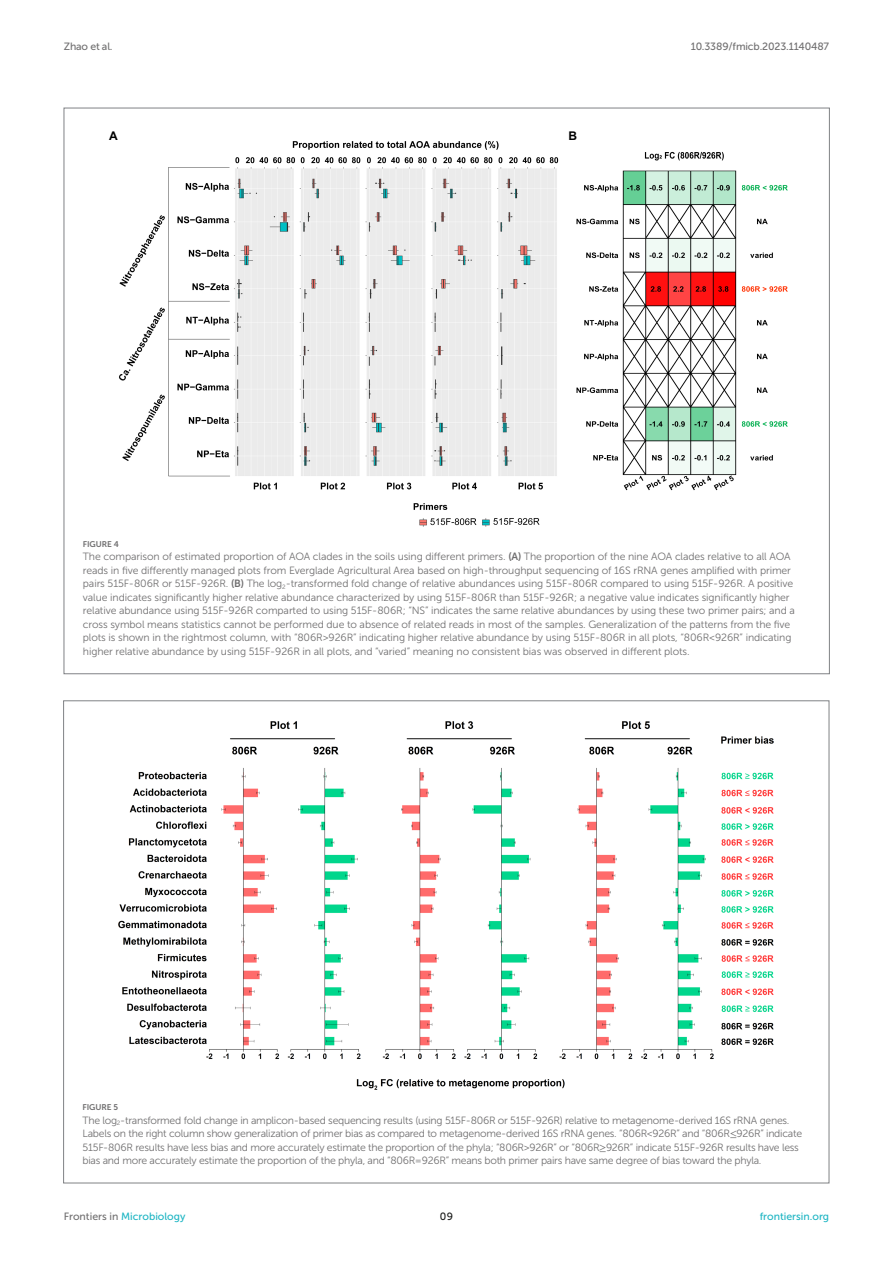
<style>
.page{position:relative;width:893px;height:1263px;background:#fff}
.page>*{position:absolute;margin:0;border:0;box-sizing:border-box;transform-origin:0 0}
.t1{font:700 12px "Arial";color:#000}
.FIG_LEG{font:10.5px/13.5px "Museo Sans 300";letter-spacing:-.01em;color:#706f70}
.t2{font:10.5px "Museo Sans 500";color:#1db5c3}
.t3{font:10.5px "Museo Sans 500";letter-spacing:-.015em;color:#706f70}
.t4{font:10.5px "Museo Sans 500";color:#1b1c1b}
.FIG_HD{font:8.25px "Museo Sans 700";letter-spacing:-.01em;color:#706f70}
.s1{font-family:"Museo Sans 700"}
.s2{font-family:"STIX General"}
.s3{color:#706f70}
</style>
<div class="page">
<img style="left:119px;top:141px;width:669px;height:386px">
<img style="left:118px;top:721px;width:656px;height:369px">
<p class="t3" style="left:64px;top:41px;width:50px">Zhao et al.</p>
<p class="t3" style="left:691px;top:41px;width:140px">10.3389/fmicb.2023.1140487</p>
<p class="t1" style="left:109px;top:127px;width:10px">A</p>
<p class="t1" style="left:568px;top:127px;width:10px">B</p>
<p class="FIG_HD" style="left:83px;top:539px;width:37px">FIGURE 4</p>
<p class="FIG_LEG" style="left:83px;top:550px;width:714px">The comparison of estimated proportion of AOA clades in the soils using different primers. <span class="s1">(A)</span> The proportion of the nine AOA clades relative to all AOA reads in five differently managed plots from Everglade Agricultural Area based on high-throughput sequencing of 16S rRNA genes amplified with primer pairs 515F-806R or 515F-926R. <span class="s1">(B)</span> The log<sub>2</sub>-transformed fold change of relative abundances using 515F-806R compared to using 515F-926R. A positive value indicates significantly higher relative abundance characterized by using 515F-806R than 515F-926R; a negative value indicates significantly higher relative abundance using 515F-926R comparted to using 515F-806R; “NS” indicates the same relative abundances by using these two primer pairs; and a cross symbol means statistics cannot be performed due to absence of related reads in most of the samples. Generalization of the patterns from the five plots is shown in the rightmost column, with “806R &gt; 926R” indicating higher relative abundance by using 515F-806R in all plots, “806R &lt; 926R” indicating higher relative abundance by using 515F-926R in all plots, and “varied” meaning no consistent bias was observed in different plots.</p>
<p class="FIG_HD" style="left:83px;top:1102px;width:37px">FIGURE 5</p>
<p class="FIG_LEG" style="left:83px;top:1113px;width:721px">The log<sub>2</sub>-transformed fold change in amplicon-based sequencing results (using 515F-806R or 515F-926R) relative to metagenome-derived 16S rRNA genes.<br>Labels on the right column show generalization of primer bias as compared to metagenome-derived 16S rRNA genes. “806R &lt; 926R” and “806R <span class="s2">≤</span> 926R” indicate 515F-806R results have less bias and more accurately estimate the proportion of the phyla; “806R &gt; 926R” or “806R <span class="s2">≥</span> 926R” indicate 515F-926R results have less bias and more accurately estimate the proportion of the phyla, and “806R = 926R” means both primer pairs have same degree of bias toward the phyla.</p>
<p class="t2" style="left:64px;top:1211px;width:123px"><span class="s3">Frontiers in</span> Microbiology</p>
<p class="t4" style="left:440px;top:1211px;width:15px">09</p>
<p class="t2" style="left:760px;top:1211px;width:71px">frontiersin.org</p>
</div>
